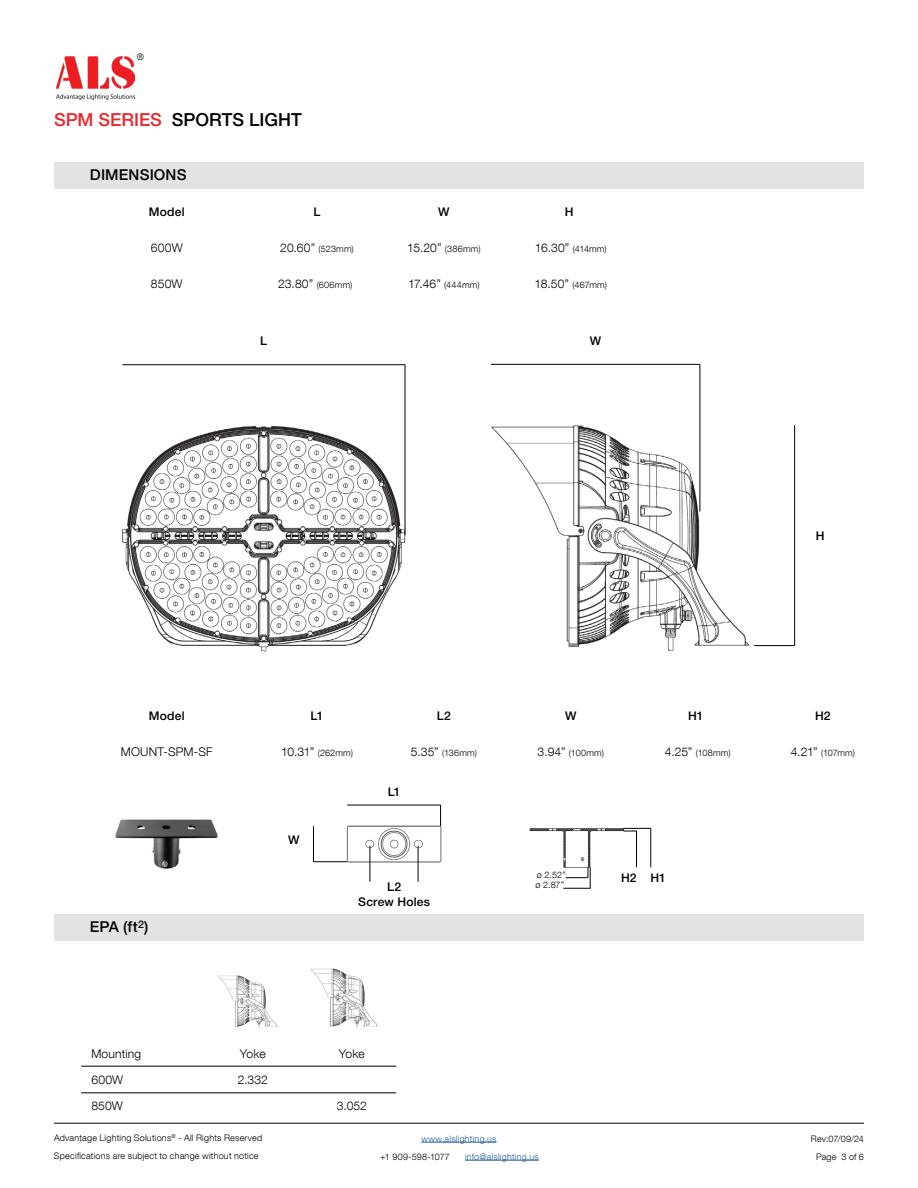
<style>
.page{position:relative;width:918px;height:1188px;background:#fff}
.page>*{position:absolute;margin:0;border:0;box-sizing:border-box;transform-origin:0 0}
.t1{font:500 18px "Helvetica Neue LT Pro";color:#000}
.t2{font:500 15px "Helvetica Neue LT Pro";letter-spacing:.01em;color:#000}
.t3{font:300 12px/26.1px "Helvetica Neue LT Com";letter-spacing:.015em;color:#000}
.t4{font:500 12px "Helvetica Neue LT Pro";letter-spacing:.015em;color:#000}
.t5{font:300 9px/18px "Helvetica Neue LT Com";letter-spacing:.025em;color:#000}
.t6{font:300 9px "Helvetica Neue LT Com";letter-spacing:.025em;color:#215e9e}
.s1{color:#ea292f}
.s2{font-size:12px}
</style>
<div class="page">
<hr style="left:421px;top:1142px;width:76px;height:1px;background:#215e9e">
<hr style="left:465px;top:1160px;width:74px;height:1px;background:#215e9e">
<hr style="left:54px;top:1123px;width:810px;height:1px;background:#000">
<img style="left:56px;top:57px;width:79px;height:43px">
<div style="left:82px;top:162px;width:782px;height:26px;background:#e2e3e4"></div>
<div style="left:54px;top:162px;width:27px;height:26px;background:#e2e3e4"></div>
<div style="left:82px;top:914px;width:782px;height:27px;background:#e2e3e4"></div>
<div style="left:54px;top:914px;width:27px;height:27px;background:#e2e3e4"></div>
<img style="left:218px;top:975px;width:60px;height:53px">
<img style="left:310px;top:968px;width:68px;height:60px">
<img style="left:122px;top:389px;width:284px;height:263px">
<img style="left:491px;top:389px;width:305px;height:263px">
<hr style="left:122px;top:364px;width:283px;height:1px;background:#000">
<hr style="left:491px;top:364px;width:209px;height:1px;background:#000">
<hr style="left:81px;top:1066px;width:315px;height:1px;background:#000">
<hr style="left:81px;top:1093px;width:315px;height:1px;background:#000">
<hr style="left:794px;top:425px;width:1px;height:221px;background:#000">
<hr style="left:405px;top:365px;width:1px;height:170px;background:#000">
<hr style="left:700px;top:364px;width:1px;height:148px;background:#000">
<hr style="left:754px;top:645px;width:41px;height:1px;background:#000">
<img style="left:336px;top:813px;width:106px;height:62px">
<img style="left:529px;top:827px;width:106px;height:40px">
<img style="left:115px;top:819px;width:103px;height:50px">
<hr style="left:347px;top:805px;width:94px;height:1px;background:#000">
<svg style="left:440px;top:805px;width:1px;height:21px"></svg>
<hr style="left:313px;top:826px;width:1px;height:36px;background:#000">
<hr style="left:313px;top:861px;width:34px;height:1px;background:#000">
<svg style="left:563px;top:867px;width:28px;height:22px"></svg>
<hr style="left:370px;top:846px;width:1px;height:36px;background:#000">
<hr style="left:418px;top:846px;width:1px;height:36px;background:#000">
<svg style="left:624px;top:828px;width:27px;height:4px"></svg>
<hr style="left:636px;top:831px;width:1px;height:36px;background:#000">
<hr style="left:651px;top:828px;width:1px;height:39px;background:#000">
<p class="t5" style="left:137px;top:48px;width:9px">®</p>
<h1 class="t1" style="left:54px;top:109px;width:249px"><span class="s1">SPM SERIES</span> SPORTS LIGHT</h1>
<h2 class="t2" style="left:90px;top:166px;width:98px">DIMENSIONS</h2>
<h3 class="t4" style="left:149px;top:205px;width:37px">Model</h3>
<h3 class="t4" style="left:314px;top:205px;width:8px">L</h3>
<h3 class="t4" style="left:438px;top:205px;width:13px">W</h3>
<h3 class="t4" style="left:565px;top:205px;width:10px">H</h3>
<h3 class="t3" style="left:151px;top:234px;width:33px">600W</h3>
<p class="t5" style="left:280px;top:240px;width:75px"><span class="s2">20.60”</span> (523mm)</p>
<p class="t5" style="left:407px;top:240px;width:75px"><span class="s2">15.20”</span> (386mm)</p>
<p class="t5" style="left:535px;top:240px;width:73px"><span class="s2">16.30”</span> (414mm)</p>
<h3 class="t3" style="left:151px;top:270px;width:33px">850W</h3>
<p class="t5" style="left:278px;top:276px;width:76px"><span class="s2">23.80”</span> (606mm)</p>
<p class="t5" style="left:408px;top:276px;width:73px"><span class="s2">17.46”</span> (444mm)</p>
<p class="t5" style="left:535px;top:276px;width:74px"><span class="s2">18.50”</span> (467mm)</p>
<h3 class="t4" style="left:260px;top:334px;width:8px">L</h3>
<h3 class="t4" style="left:590px;top:334px;width:13px">W</h3>
<h3 class="t4" style="left:816px;top:528px;width:10px">H</h3>
<h3 class="t4" style="left:149px;top:709px;width:37px">Model</h3>
<h3 class="t4" style="left:311px;top:709px;width:14px">L1</h3>
<h3 class="t4" style="left:437px;top:709px;width:16px">L2</h3>
<h3 class="t4" style="left:565px;top:709px;width:13px">W</h3>
<h3 class="t4" style="left:688px;top:709px;width:17px">H1</h3>
<h3 class="t4" style="left:815px;top:709px;width:17px">H2</h3>
<h3 class="t3" style="left:121px;top:738px;width:93px">MOUNT-SPM-SF</h3>
<p class="t5" style="left:281px;top:744px;width:73px"><span class="s2">10.31”</span> (262mm)</p>
<p class="t5" style="left:411px;top:744px;width:68px"><span class="s2">5.35”</span> (136mm)</p>
<p class="t5" style="left:538px;top:744px;width:68px"><span class="s2">3.94”</span> (100mm)</p>
<p class="t5" style="left:665px;top:744px;width:67px"><span class="s2">4.25”</span> (108mm)</p>
<p class="t5" style="left:791px;top:744px;width:66px"><span class="s2">4.21”</span> (107mm)</p>
<h2 class="t2" style="left:90px;top:918px;width:60px">EPA (ft<sup>2</sup>)</h2>
<h3 class="t3" style="left:91px;top:1040px;width:52px">Mounting</h3>
<h3 class="t3" style="left:91px;top:1067px;width:33px">600W<br>850W</h3>
<h3 class="t4" style="left:288px;top:833px;width:13px">W</h3>
<h3 class="t4" style="left:388px;top:785px;width:14px">L1</h3>
<h3 class="t4" style="left:387px;top:879px;width:16px">L2</h3>
<p class="t5" style="left:536px;top:869px;width:32px;line-height:10.6px">ø 2.52” ø 2.87”</p>
<h3 class="t4" style="left:358px;top:895px;width:73px">Screw Holes</h3>
<h3 class="t3" style="left:240px;top:1040px;width:27px">Yoke</h3>
<h3 class="t3" style="left:339px;top:1040px;width:27px">Yoke</h3>
<h3 class="t3" style="left:238px;top:1067px;width:32px">2.332</h3>
<h3 class="t3" style="left:337px;top:1093px;width:32px">3.052</h3>
<p class="t5" style="left:54px;top:1129px;width:210px">Advantage Lighting Solutions<sup>®</sup> - All Rights Reserved<br>Specifications are subject to change without notice</p>
<p class="t6" style="left:421px;top:1133px;width:77px">www.alslighting.us</p>
<p class="t5" style="left:380px;top:1147px;width:71px">+1 909-598-1077</p>
<p class="t6" style="left:465px;top:1151px;width:75px">info@alslighting.us</p>
<h3 class="t4" style="left:621px;top:870px;width:46px">H2 H1</h3>
<p class="t5" style="left:811px;top:1129px;width:55px;text-align:center">Rev:07/09/24<br>Page 3 of 6</p>
</div>
